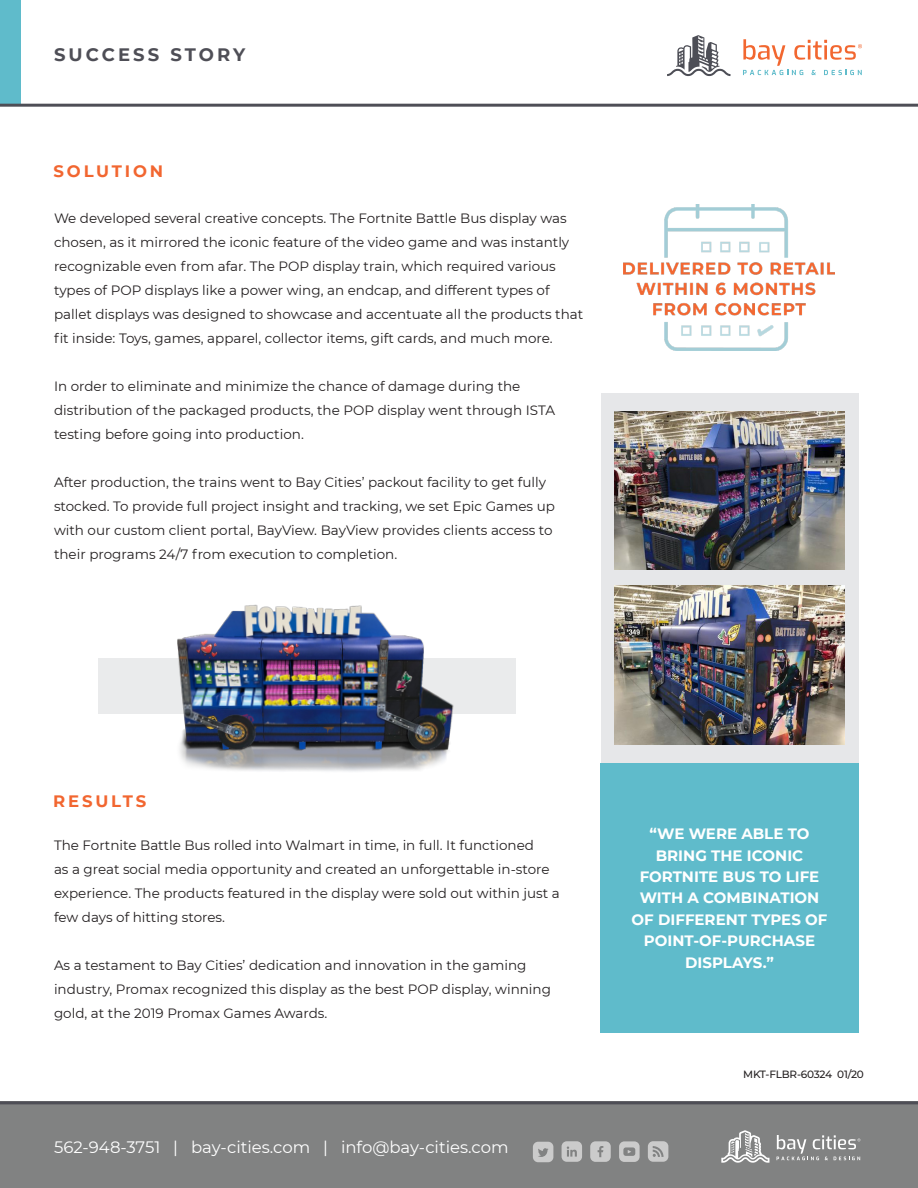
<style>
.page{position:relative;width:918px;height:1188px;background:#fff}
.page>*{position:absolute;margin:0;border:0;box-sizing:border-box;transform-origin:0 0}
.t1{font:700 18px "Montserrat";letter-spacing:.17em;color:#4e4e56}
.t2{font:16.5px "Montserrat";color:#fff}
.t3{font:700 16.5px "Montserrat";letter-spacing:.17em;color:#f26630}
.t4{font:700 15px/21.5px "Montserrat";color:#fff;text-align:center}
.t5{font:13.5px/24px "Montserrat";color:#231f20}
.t6{font:500 10.5px "Montserrat";letter-spacing:-.025em;color:#231f20}
</style>
<div class="page">
<div style="left:601px;top:393px;width:258px;height:370px;background:#e6e7e9"></div>
<div style="left:600px;top:763px;width:259px;height:270px;background:#5fbbcb"></div>
<div style="left:0;top:1102px;width:918px;height:86px;background:#818282"></div>
<hr style="left:0;top:1101px;width:918px;height:3px;background:#4e4e56">
<svg style="left:721px;top:1130px;width:48px;height:33px"></svg>
<svg style="left:777px;top:1135px;width:83px;height:25px"></svg>
<svg style="left:648px;top:1141px;width:20px;height:21px"></svg>
<svg style="left:590px;top:1141px;width:21px;height:21px"></svg>
<svg style="left:562px;top:1141px;width:20px;height:21px"></svg>
<svg style="left:533px;top:1142px;width:20px;height:20px"></svg>
<svg style="left:619px;top:1141px;width:21px;height:21px"></svg>
<div style="left:0;top:0;width:21px;height:105px;background:#5fbbcb"></div>
<svg style="left:743px;top:39px;width:119px;height:36px"></svg>
<svg style="left:667px;top:35px;width:63px;height:41px"></svg>
<hr style="left:0;top:104px;width:918px;height:3px;background:#4e4e56">
<img style="left:614px;top:411px;width:231px;height:159px">
<img style="left:624px;top:204px;width:211px;height:146px">
<div style="left:98px;top:658px;width:418px;height:55px;background:#e6e7e9"></div>
<img style="left:172px;top:604px;width:287px;height:168px">
<img style="left:614px;top:586px;width:231px;height:158px">
<p class="t1" style="left:54px;top:41px;width:193px">SUCCESS STORY</p>
<p class="t3" style="left:54px;top:160px;width:111px">SOLUTION</p>
<p class="t5" style="left:54px;top:206px;width:531px">We developed several creative concepts. The Fortnite Battle Bus display was chosen, as it mirrored the iconic feature of the video game and was instantly recognizable even from afar. The POP display train, which required various types of POP displays like a power wing, an endcap, and different types of pallet displays was designed to showcase and accentuate all the products that fit inside: Toys, games, apparel, collector items, gift cards, and much more.</p>
<p class="t5" style="left:54px;top:374px;width:503px">In order to eliminate and minimize the chance of damage during the distribution of the packaged products, the POP display went through ISTA testing before going into production.</p>
<p class="t5" style="left:54px;top:470px;width:502px">After production, the trains went to Bay Cities’ packout facility to get fully stocked. To provide full project insight and tracking, we set Epic Games up with our custom client portal, BayView. BayView provides clients access to their programs 24/7 from execution to completion.</p>
<p class="t3" style="left:53px;top:789px;width:95px">RESULTS</p>
<p class="t5" style="left:54px;top:833px;width:507px">The Fortnite Battle Bus rolled into Walmart in time, in full. It functioned<br>as a great social media opportunity and created an unforgettable in-store experience. The products featured in the display were sold out within just a few days of hitting stores.</p>
<p class="t5" style="left:54px;top:953px;width:499px">As a testament to Bay Cities’ dedication and innovation in the gaming industry, Promax recognized this display as the best POP display, winning gold, at the 2019 Promax Games Awards.</p>
<p class="t2" style="left:54px;top:1136px;width:456px">562-948-3751 | bay-cities.com | info@bay-cities.com</p>
<p class="t4" style="left:632px;top:822px;width:197px">“WE WERE ABLE TO<br>BRING THE ICONIC<br>FORTNITE BUS TO LIFE<br>WITH A COMBINATION<br>OF DIFFERENT TYPES OF<br>POINT-OF-PURCHASE<br>DISPLAYS.”</p>
<p class="t6" style="left:743px;top:1067px;width:122px">MKT-FLBR-60324 01/20</p>
</div>
